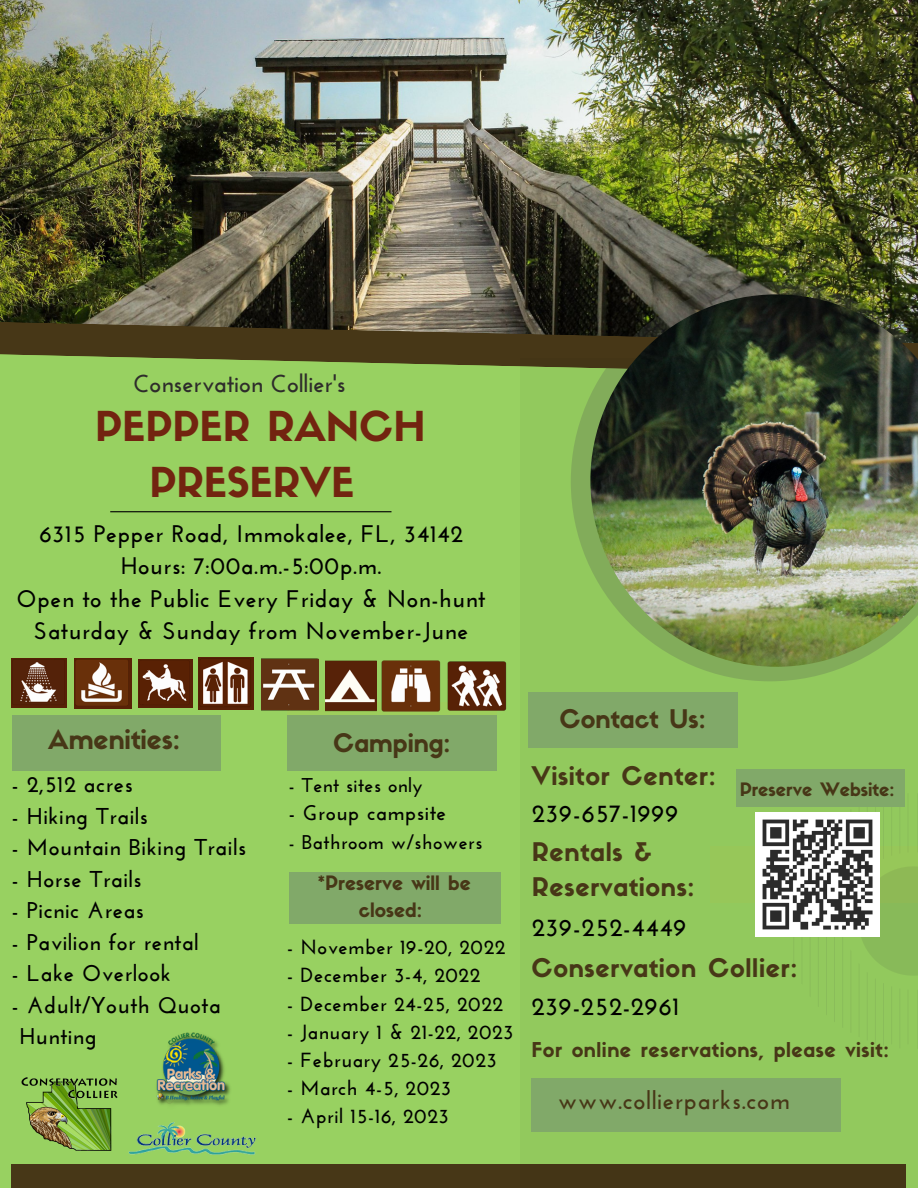
<style>
.page{position:relative;width:918px;height:1188px;background:#98d161}
.page>*{position:absolute;margin:0;border:0;box-sizing:border-box;transform-origin:0 0}
.t1{font:40.5px/56.2px "Sifonn Basic";color:#722410;text-align:center}
.t2{font:26.4px "Sifonn Basic";color:#473717}
.t3{font:25.2px/34.8px "Sifonn Basic";letter-spacing:.025em;color:#473717}
.t4{font:700 25.2px "Josefin Sans";letter-spacing:.025em;color:#000}
.t5{font:700 25.2px "Josefin Sans";letter-spacing:.025em;color:#473717}
.t6{font:25.2px "Sifonn Basic";color:#473717}
.t7{font:25.05px "Sifonn Basic";color:#473717}
.t8{font:700 24.75px "Josefin Sans";color:#2e2c2b}
.t9{font:700 24px/32.7px "Josefin Sans";letter-spacing:.025em;color:#000;text-align:center}
.t10{font:700 22.8px/31.5px "Josefin Sans";letter-spacing:.025em;color:#000}
.t11{font:700 21.3px "Josefin Sans";letter-spacing:.025em;color:#000}
.t12{font:700 20.4px "Josefin Sans";letter-spacing:.025em;color:#000}
.t13{font:20.1px "Sifonn Basic";letter-spacing:.025em;color:#473717}
.t14{font:700 19.8px "Josefin Sans";letter-spacing:.025em;color:#000}
.t15{font:19.5px/27px "Sifonn Basic";color:#473717;text-align:center}
.t16{font:18.15px "Sifonn Basic";color:#473717}
</style>
<div class="page">
<img style="left:0;top:0;width:918px;height:321px">
<img style="left:571px;top:282px;width:347px;height:39px">
<svg style="left:0;top:321px;width:590px;height:46px;background:#534f27"></svg>
<hr style="left:110px;top:511px;width:282px;height:1px;background:#000">
<div style="left:11px;top:1164px;width:895px;height:24px;background:#473717"></div>
<img style="left:590px;top:294px;width:328px;height:65px">
<img style="left:521px;top:359px;width:397px;height:454px">
<div style="left:531px;top:1078px;width:310px;height:54px;background:#81a969"></div>
<svg style="left:785px;top:793px;width:133px;height:256px"></svg>
<div style="left:710px;top:847px;width:208px;height:56px;background:linear-gradient(to bottom,#97c859,#92bf57)"></div>
<div style="left:736px;top:769px;width:169px;height:37px;background:#81a969"></div>
<div style="left:532px;top:688px;width:209px;height:55px;background:linear-gradient(to right,#92c95d,#92c95d)"></div>
<div style="left:528px;top:692px;width:209px;height:55px;background:#81a969"></div>
<img style="left:129px;top:1122px;width:127px;height:33px">
<div style="left:287px;top:702px;width:209px;height:55px;background:linear-gradient(to right,#9dce5c,#9dce5c)"></div>
<div style="left:287px;top:716px;width:209px;height:55px;background:#81a969"></div>
<img style="left:156px;top:1032px;width:74px;height:73px">
<svg style="left:16px;top:699px;width:208px;height:55px"></svg>
<div style="left:12px;top:716px;width:208px;height:55px;background:#81a969"></div>
<img style="left:11px;top:659px;width:56px;height:48px">
<img style="left:74px;top:659px;width:58px;height:49px">
<img style="left:138px;top:659px;width:54px;height:48px">
<img style="left:199px;top:658px;width:55px;height:51px">
<img style="left:261px;top:658px;width:57px;height:56px">
<img style="left:325px;top:660px;width:52px;height:53px">
<img style="left:382px;top:660px;width:60px;height:54px">
<img style="left:446px;top:661px;width:61px;height:52px">
<div style="left:289px;top:872px;width:211px;height:52px;background:#81a969"></div>
<img style="left:755px;top:813px;width:124px;height:124px">
<img style="left:21px;top:1077px;width:108px;height:76px">
<p class="t8" style="left:133px;top:374px;width:214px">Conservation Collier's</p>
<h1 class="t1" style="left:95px;top:403px;width:332px">PEPPER RANCH<br>PRESERVE</h1>
<p class="t9" style="left:17px;top:519px;width:470px">6315 Pepper Road, Immokalee, FL, 34142<br>Hours: 7:00a.m.-5:00p.m.<br>Open to the Public Every Friday &amp; Non-hunt Saturday &amp; Sunday from November-June</p>
<p class="t2" style="left:48px;top:729px;width:133px">Amenities:</p>
<p class="t7" style="left:333px;top:734px;width:119px">Camping:</p>
<p class="t10" style="left:12px;top:771px;width:122px">- 2,512 acres</p>
<p class="t10" style="left:12px;top:802px;width:137px">- Hiking Trails</p>
<p class="t10" style="left:12px;top:834px;width:236px">- Mountain Biking Trails</p>
<p class="t10" style="left:12px;top:865px;width:131px">- Horse Trails</p>
<p class="t10" style="left:12px;top:897px;width:134px">- Picnic Areas</p>
<p class="t10" style="left:12px;top:928px;width:188px">- Pavilion for rental</p>
<p class="t10" style="left:12px;top:960px;width:161px">- Lake Overlook</p>
<p class="t10" style="left:19px;top:991px;width:203px;text-indent:-7px">- Adult/Youth Quota<br>Hunting</p>
<p class="t14" style="left:289px;top:778px;width:135px">- Tent sites only</p>
<p class="t11" style="left:289px;top:805px;width:159px">- Group campsite</p>
<p class="t14" style="left:289px;top:834px;width:195px">- Bathroom w/showers</p>
<p class="t15" style="left:318px;top:872px;width:154px">*Preserve will be closed:</p>
<p class="t12" style="left:287px;top:939px;width:220px">- November 19-20, 2022</p>
<p class="t12" style="left:287px;top:967px;width:195px">- December 3-4, 2022</p>
<p class="t12" style="left:287px;top:995px;width:217px">- December 24-25, 2022</p>
<p class="t12" style="left:287px;top:1023px;width:228px">- January 1 &amp; 21-22, 2023</p>
<p class="t12" style="left:287px;top:1052px;width:211px">- February 25-26, 2023</p>
<p class="t12" style="left:287px;top:1080px;width:166px">- March 4-5, 2023</p>
<p class="t12" style="left:287px;top:1108px;width:163px">- April 15-16, 2023</p>
<p class="t6" style="left:560px;top:709px;width:148px">Contact Us:</p>
<p class="t3" style="left:531px;top:762px;width:186px">Visitor Center:</p>
<p class="t4" style="left:532px;top:803px;width:148px">239-657-1999</p>
<p class="t3" style="left:532px;top:837px;width:164px">Rentals &amp;<br>Reservations:</p>
<p class="t4" style="left:532px;top:917px;width:156px">239-252-4449</p>
<p class="t16" style="left:740px;top:782px;width:156px">Preserve Website:</p>
<p class="t3" style="left:531px;top:953px;width:267px">Conservation Collier:</p>
<p class="t4" style="left:531px;top:996px;width:149px">239-252-2961</p>
<p class="t13" style="left:532px;top:1042px;width:359px">For online reservations, please visit:</p>
<p class="t5" style="left:558px;top:1090px;width:234px">www.collierparks.com</p>
</div>
